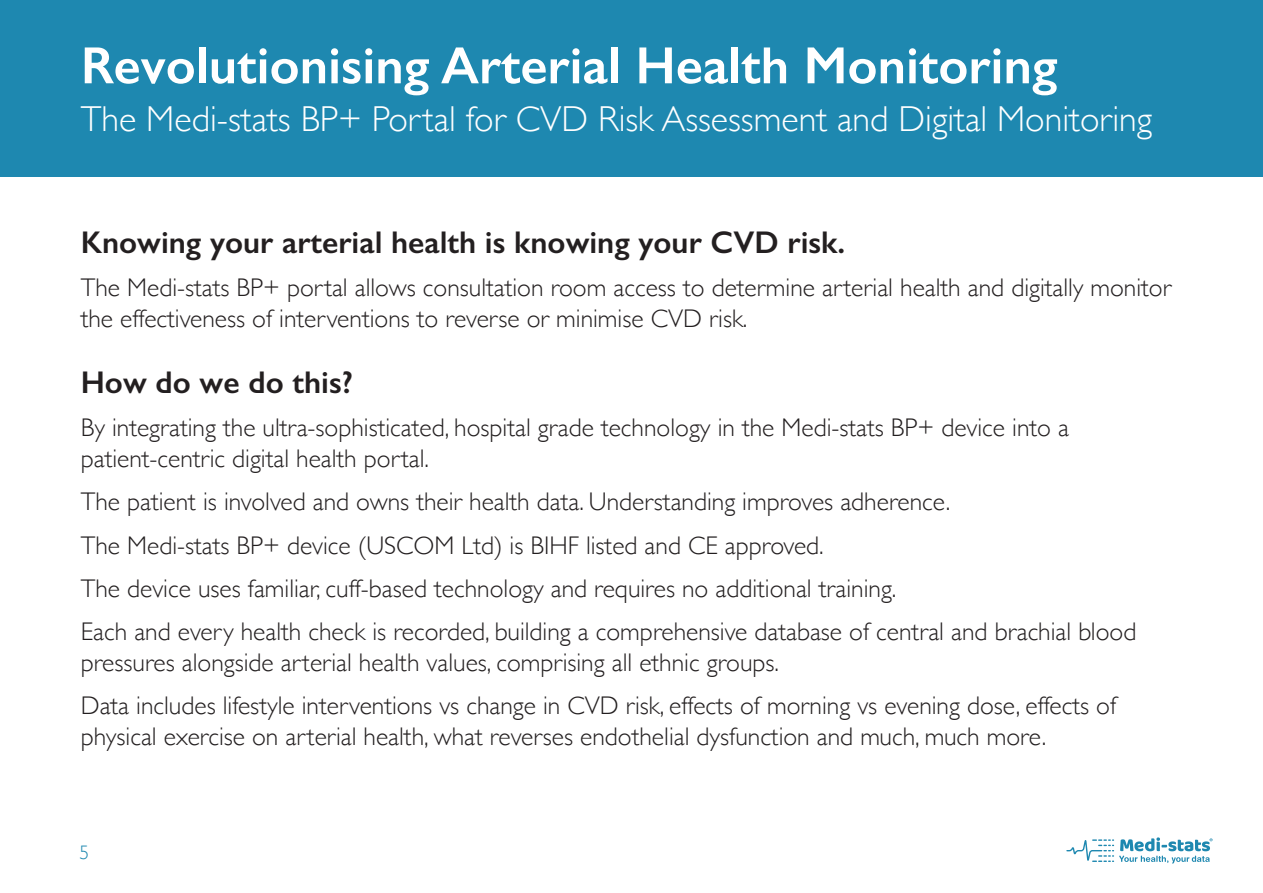
<style>
.page{position:relative;width:1263px;height:893px;background:#fff}
.page>*{position:absolute;margin:0;border:0;box-sizing:border-box;transform-origin:0 0}
.t1{font:600 52.5px "Gill Sans";color:#fff}
.t2{font:300 36px "Gill Sans";color:#fff}
.t3{font:600 31.5px "Gill Sans";color:#231f20}
.t4{font:300 25.5px/43.3px "Gill Sans";color:#231f20}
.t5{font:300 19.5px "Gill Sans";color:#1e88b0}
</style>
<div class="page">
<svg style="left:1066px;top:837px;width:146px;height:26px"></svg>
<div style="left:0;top:0;width:1263px;height:176px;background:#1e88b0"></div>
<h1 class="t1" style="left:81px;top:34px;width:978px">Revolutionising Arterial Health Monitoring</h1>
<h2 class="t2" style="left:81px;top:91px;width:1073px">The Medi-stats BP+ Portal for CVD Risk Assessment and Digital Monitoring</h2>
<p class="t3" style="left:81px;top:223px;width:766px">Knowing your arterial health is knowing your CVD risk.</p>
<p class="t4" style="left:81px;top:271px;width:1092px;line-height:30.6px">The Medi-stats BP+ portal allows consultation room access to determine arterial health and digitally monitor the effectiveness of interventions to reverse or minimise CVD risk.</p>
<p class="t3" style="left:81px;top:363px;width:274px">How do we do this?</p>
<p class="t4" style="left:81px;top:411px;width:990px;line-height:30.6px">By integrating the ultra-sophisticated, hospital grade technology in the Medi-stats BP+ device into a patient-centric digital health portal.</p>
<p class="t4" style="left:81px;top:479px;width:1057px">The patient is involved and owns their health data. Understanding improves adherence.<br>The Medi-stats BP+ device (USCOM Ltd) is BIHF listed and CE approved.<br>The device uses familiar, cuff-based technology and requires no additional training.<br>Each and every health check is recorded, building a comprehensive database of central and brachial blood</p>
<p class="t4" style="left:81px;top:640px;width:1037px">pressures alongside arterial health values, comprising all ethnic groups.<br>Data includes lifestyle interventions vs change in CVD risk, effects of morning vs evening dose, effects of</p>
<p class="t4" style="left:81px;top:714px;width:967px">physical exercise on arterial health, what reverses endothelial dysfunction and much, much more.</p>
<p class="t5" style="left:80px;top:837px;width:11px">5</p>
</div>
